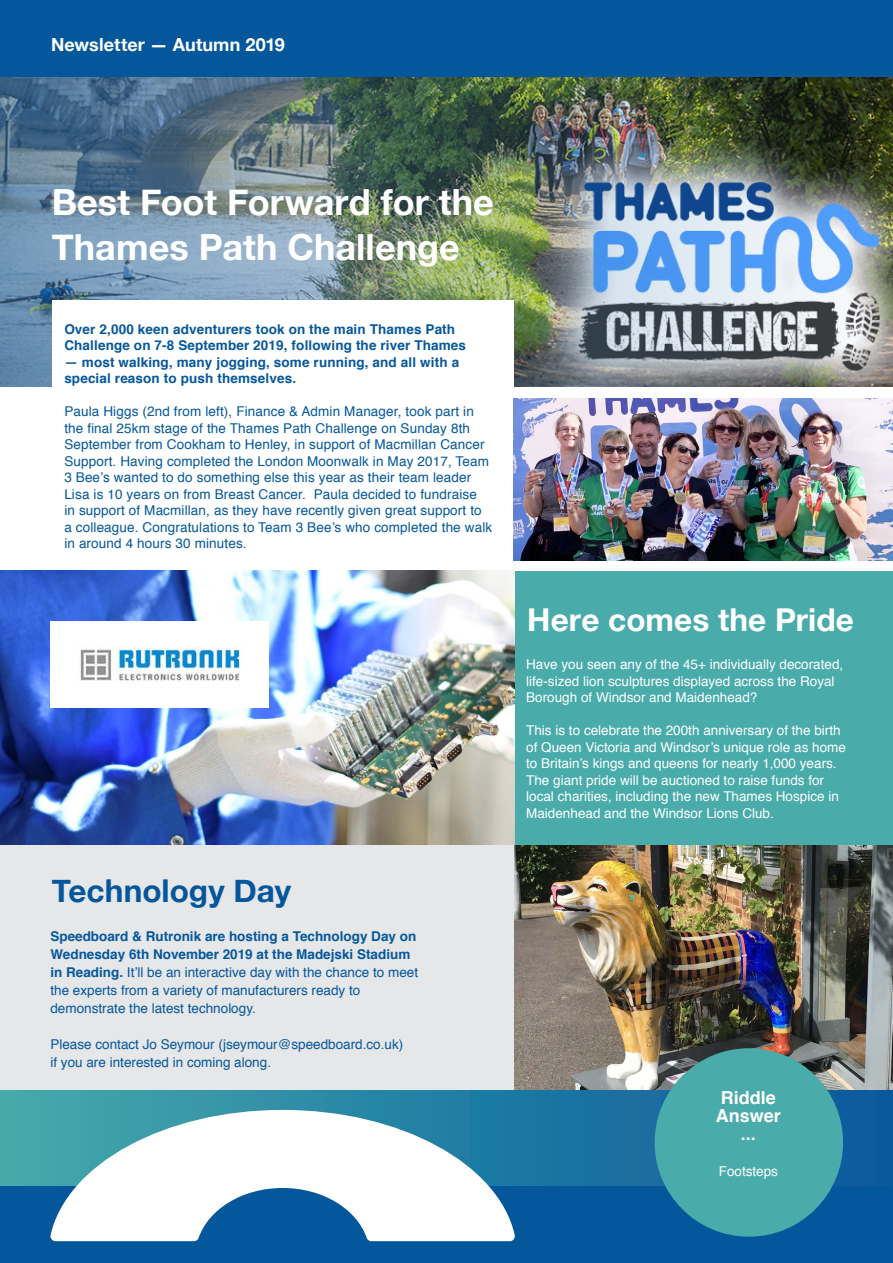
<style>
.page{position:relative;width:893px;height:1263px;background:#fff}
.page>*{position:absolute;margin:0;border:0;box-sizing:border-box;transform-origin:0 0}
.t1{font:700 36px/45px "Helvetica Neue";color:#fff}
.t2{font:700 31.5px "Helvetica Neue";letter-spacing:.005em;color:#fff}
.t3{font:700 31.5px "Helvetica Neue";color:#05579c}
.t4{font:700 18px "Helvetica Neue";letter-spacing:.005em;color:#fff}
.t5{font:700 18px "Helvetica";color:#fff}
.t6{font:13.5px/16.5px "Helvetica";letter-spacing:.01em;color:#05579c}
.t7{font:13.5px/16.5px "Helvetica";color:#fff}
.t8{font:700 13.5px/16.5px "Helvetica";letter-spacing:.01em;color:#05579c}
.s1{font-weight:700}
</style>
<div class="page">
<div style="left:514px;top:571px;width:379px;height:519px;background:#49acaa"></div>
<div style="left:0;top:571px;width:513px;height:692px;background:#e6e7e9"></div>
<img style="left:514px;top:845px;width:379px;height:245px">
<svg style="left:0;top:1090px;width:893px;height:97px;background:#247ea3"></svg>
<div style="left:0;top:0;width:893px;height:77px;background:#05579c"></div>
<div style="left:0;top:1187px;width:893px;height:76px;background:#05579c"></div>
<svg style="left:50px;top:1110px;width:465px;height:131px;background:#b1d1df"></svg>
<div style="left:655px;top:1048px;width:188px;height:189px;background:#49acaa;border-radius:50%"></div>
<img style="left:0;top:77px;width:893px;height:310px">
<div style="left:52px;top:301px;width:461px;height:270px;background:#fff"></div>
<img style="left:513px;top:399px;width:380px;height:161px">
<img style="left:0;top:571px;width:514px;height:274px">
<div style="left:51px;top:622px;width:218px;height:86px;background:#fff"></div>
<img style="left:80px;top:647px;width:160px;height:34px">
<p class="t4" style="left:51px;top:30px;width:235px">Newsletter — Autumn 2019</p>
<p class="t1" style="left:52px;top:180px;width:443px">Best Foot Forward for the<br>Thames Path Challenge</p>
<p class="t8" style="left:64px;top:321px;width:403px">Over 2,000 keen adventurers took on the main Thames Path<br>Challenge on 7-8 September 2019, following the river Thames</p>
<p class="t8" style="left:64px;top:354px;width:396px">— most walking, many jogging, some running, and all with a special reason to push themselves.</p>
<p class="t6" style="left:64px;top:404px;width:429px">Paula Higgs (2nd from left), Finance &amp; Admin Manager, took part in the final 25km stage of the Thames Path Challenge on Sunday 8th September from Cookham to Henley, in support of Macmillan Cancer Support. Having completed the London Moonwalk in May 2017, Team 3 Bee’s wanted to do something else this year as their team leader Lisa is 10 years on from Breast Cancer. Paula decided to fundraise<br>in support of Macmillan, as they have recently given great support to a colleague. Congratulations to Team 3 Bee’s who completed the walk in around 4 hours 30 minutes.</p>
<p class="t3" style="left:52px;top:866px;width:241px">Technology Day</p>
<p class="t6" style="left:50px;top:928px;width:369px;line-height:18px"><span class="s1">Speedboard &amp; Rutronik are hosting a Technology Day on Wednesday 6th November 2019 at the Madejski Stadium in Reading.</span> It’ll be an interactive day with the chance to meet the experts from a variety of manufacturers ready to demonstrate the latest technology.</p>
<p class="t6" style="left:50px;top:1036px;width:354px;line-height:18px">Please contact Jo Seymour (jseymour@speedboard.co.uk) if you are interested in coming along.</p>
<p class="t2" style="left:527px;top:595px;width:328px">Here comes the Pride</p>
<p class="t7" style="left:526px;top:656px;width:319px">Have you seen any of the 45+ individually decorated, life-sized lion sculptures displayed across the Royal<br>Borough of Windsor and Maidenhead?</p>
<p class="t7" style="left:526px;top:722px;width:321px">This is to celebrate the 200th anniversary of the birth of Queen Victoria and Windsor’s unique role as home to Britain’s kings and queens for nearly 1,000 years.<br>The giant pride will be auctioned to raise funds for local charities, including the new Thames Hospice in Maidenhead and the Windsor Lions Club.</p>
<p class="t5" style="left:721px;top:1083px;width:57px">Riddle</p>
<p class="t5" style="left:716px;top:1101px;width:67px">Answer</p>
<p class="t5" style="left:741px;top:1119px;width:17px">...</p>
<p class="t7" style="left:719px;top:1163px;width:61px">Footsteps</p>
</div>
